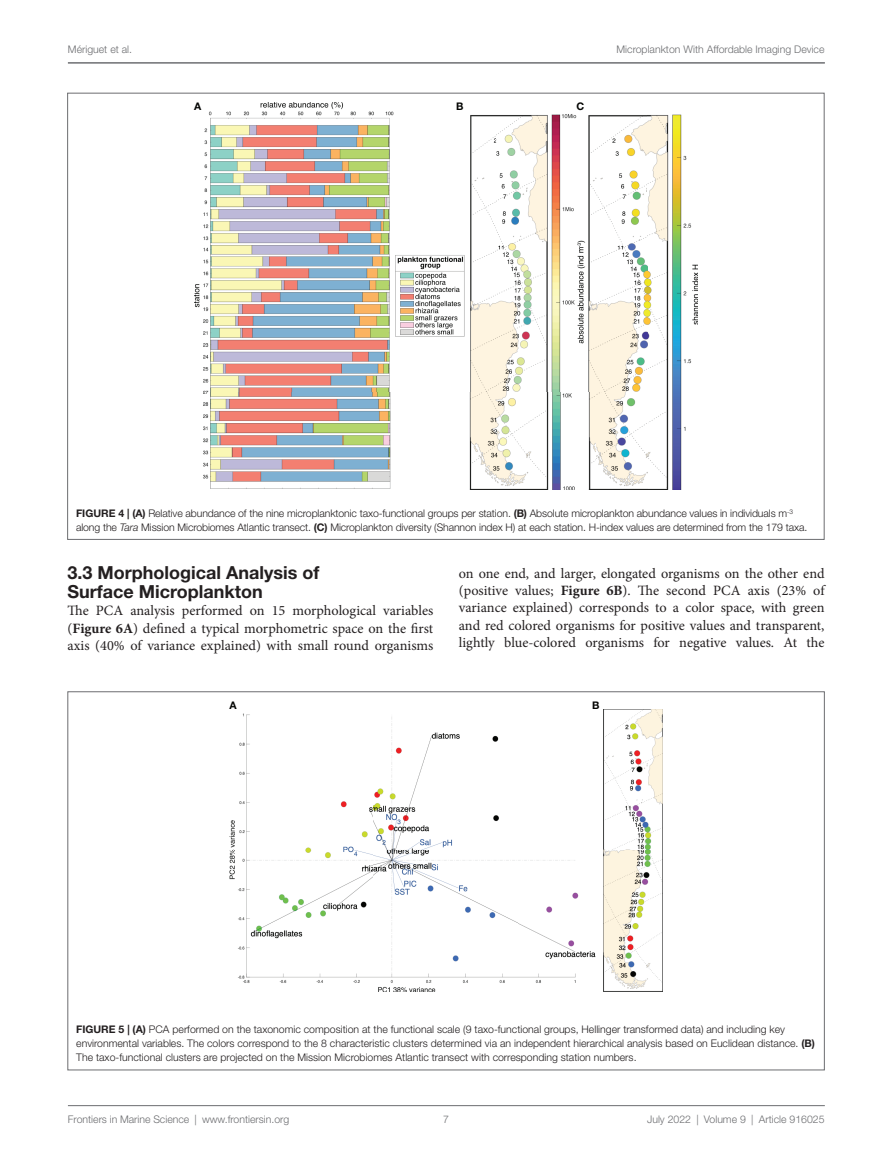
<style>
.page{position:relative;width:893px;height:1170px;background:#fff}
.page>*{position:absolute;margin:0;border:0;box-sizing:border-box;transform-origin:0 0}
.SecHeadB{font:700 18px/18.8px "Helvetica Neue LT Std";color:#231f20}
.Para{font:14.25px/17.2px "Minion Pro";color:#231f20;text-align:justify}
.FigCaption{font:300 10.5px/14.2px "Helvetica Neue LT Std";color:#231f20}
.t1{font:300 10.5px "Helvetica Neue LT Std";color:#6c6d70}
.t2{font:700 10.5px "Helvetica Neue LT Std";color:#040503}
.s1{font-weight:700}
.s2{font-style:italic}
</style>
<div class="page">
<hr style="left:68px;top:1105px;width:757px;height:1px;background:#6c6d70">
<hr style="left:68px;top:63px;width:757px;height:1px;background:#6c6d70">
<img style="left:194px;top:102px;width:504px;height:387px">
<img style="left:230px;top:709px;width:433px;height:282px">
<p class="t1" style="left:68px;top:43px;width:66px">Mériguet et al.</p>
<p class="t2" style="left:194px;top:100px;width:9px">A</p>
<p class="t2" style="left:456px;top:100px;width:9px">B</p>
<p class="t2" style="left:577px;top:100px;width:9px">C</p>
<p class="t1" style="left:617px;top:43px;width:209px">Microplankton With Affordable Imaging Device</p>
<p class="FigCaption" style="left:76px;top:505px;width:733px"><span class="s1">FIGURE 4 | (A)</span> Relative abundance of the nine microplanktonic taxo-functional groups per station. <span class="s1">(B)</span> Absolute microplankton abundance values in individuals m<sup>-3 </sup>along the <span class="s2">Tara</span> Mission Microbiomes Atlantic transect. <span class="s1">(C)</span> Microplankton diversity (Shannon index H) at each station. H-index values are determined from the 179 taxa.</p>
<p class="SecHeadB" style="left:68px;top:563px;width:253px">3.3 Morphological Analysis of<br>Surface Microplankton</p>
<p class="Para" style="left:68px;top:602px;width:367px">The PCA analysis performed on 15 morphological variables (<span class="s1">Figure 6A</span>) defined a typical morphometric space on the first axis (40% of variance explained) with small round organisms</p>
<p class="Para" style="left:459px;top:564px;width:367px">on one end, and larger, elongated organisms on the other end (positive values; <span class="s1">Figure 6B</span>). The second PCA axis (23% of variance explained) corresponds to a color space, with green and red colored organisms for positive values and transparent, lightly blue-colored organisms for negative values. At the</p>
<p class="t2" style="left:229px;top:698px;width:9px">A</p>
<p class="t2" style="left:592px;top:698px;width:9px">B</p>
<p class="FigCaption" style="left:76px;top:1021px;width:740px"><span class="s1">FIGURE 5 | (A)</span> PCA performed on the taxonomic composition at the functional scale (9 taxo-functional groups, Hellinger transformed data) and including key environmental variables. The colors correspond to the 8 characteristic clusters determined via an independent hierarchical analysis based on Euclidean distance. <span class="s1">(B)<br></span>The taxo-functional clusters are projected on the Mission Microbiomes Atlantic transect with corresponding station numbers.</p>
<p class="t1" style="left:68px;top:1112px;width:223px">Frontiers in Marine Science | www.frontiersin.org</p>
<p class="t1" style="left:443px;top:1112px;width:7px">7</p>
<p class="t1" style="left:647px;top:1112px;width:179px">July 2022 | Volume 9 | Article 916025</p>
</div>
